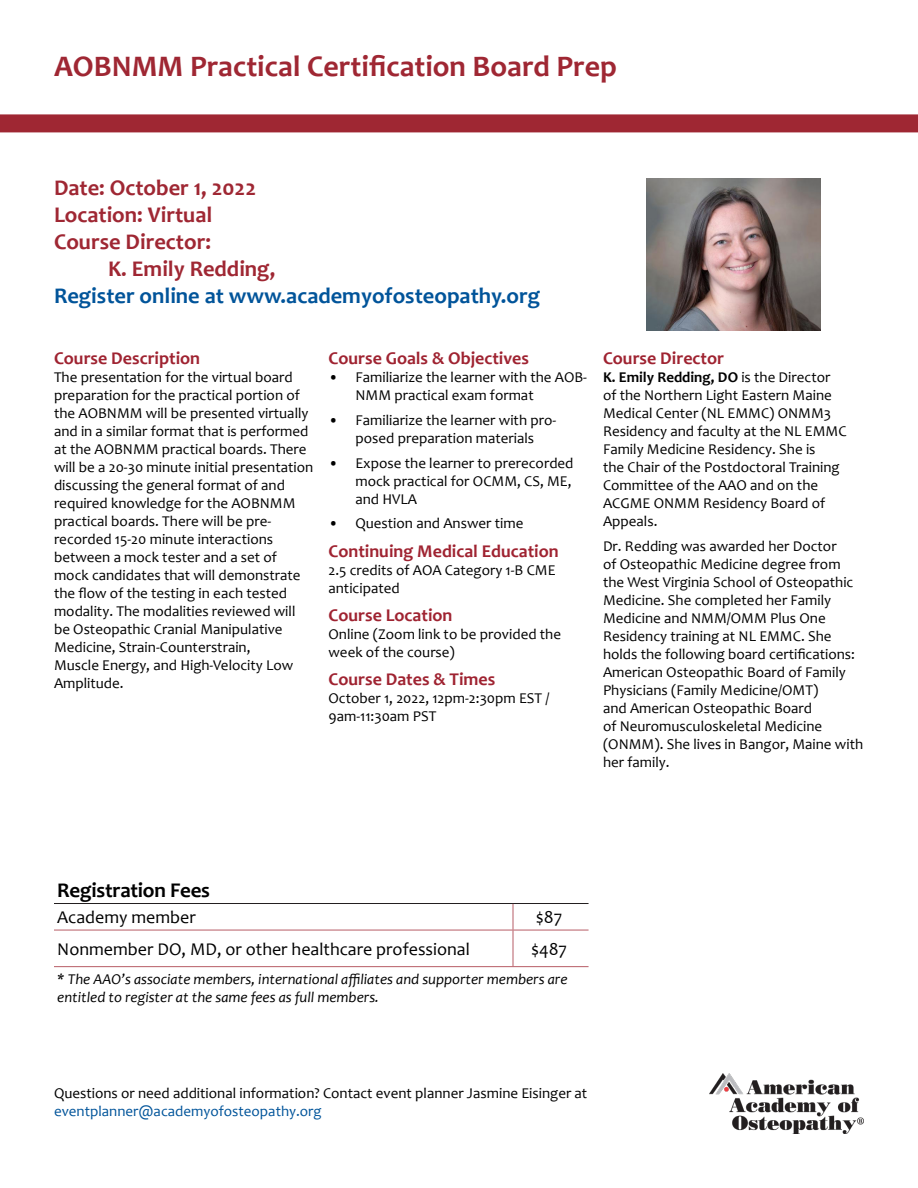
<style>
.page{position:relative;width:918px;height:1188px;background:#fff}
.page>*{position:absolute;margin:0;border:0;box-sizing:border-box;transform-origin:0 0}
.t1{font:700 30px "Candara";color:#9f2733}
.t2{font:700 22.5px/27px "Candara";color:#9f2733}
.Flier_body_text{font:700 22.5px "Candara";color:#01549a}
.t3{font:700 21px "Candara";letter-spacing:-.01em;color:#000}
.Flier_section_header{font:700 18px "Candara";color:#9f2331}
.t4{font:18px "Candara";color:#000}
.Flier_body_text-2{font:15px/18px "Candara";color:#000}
.t5{font:italic 15px/18px "Candara";color:#000}
.s1{font-weight:700}
.s2{color:#01549a}
</style>
<div class="page">
<hr style="left:54px;top:903px;width:459px;height:1px;background:#231f20">
<hr style="left:513px;top:903px;width:76px;height:1px;background:#231f20">
<svg style="left:513px;top:904px;width:1px;height:26px"></svg>
<hr style="left:54px;top:930px;width:459px;height:1px;background:#b75d66">
<hr style="left:513px;top:930px;width:76px;height:1px;background:#b75d66">
<hr style="left:513px;top:930px;width:1px;height:36px;background:#b75d66">
<hr style="left:54px;top:966px;width:459px;height:1px;background:#b75d66">
<hr style="left:513px;top:966px;width:76px;height:1px;background:#b75d66">
<div style="left:0;top:114px;width:918px;height:18px;background:#9f2733"></div>
<img style="left:710px;top:1073px;width:154px;height:61px">
<img style="left:647px;top:179px;width:173px;height:151px">
<p class="t1" style="left:54px;top:47px;width:564px">AOBNMM Practical Certification Board Prep</p>
<p class="t2" style="left:54px;top:174px;width:204px">Date: October 1, 2022</p>
<p class="t2" style="left:54px;top:201px;width:160px">Location: Virtual</p>
<p class="t2" style="left:108px;top:228px;width:169px;text-indent:-54px">Course Director:<br>K. Emily Redding,</p>
<p class="Flier_body_text" style="left:54px;top:282px;width:488px">Register online at www.academyofosteopathy.org</p>
<p class="Flier_section_header" style="left:54px;top:347px;width:148px">Course Description</p>
<p class="Flier_body_text-2" style="left:54px;top:368px;width:261px">The presentation for the virtual board preparation for the practical portion of the AOBNMM will be presented virtually and in a similar format that is performed at the AOBNMM practical boards. There will be a 20-30 minute initial presentation discussing the general format of and required knowledge for the AOBNMM practical boards. There will be pre&shy;recorded 15-20 minute interactions between a mock tester and a set of mock candidates that will demonstrate the flow of the testing in each tested modality. The modalities reviewed will be Osteopathic Cranial Manipulative Medicine, Strain-Counterstrain,<br>Muscle Energy, and High-Velocity Low Amplitude.</p>
<p class="Flier_section_header" style="left:328px;top:347px;width:202px">Course Goals &amp; Objectives</p>
<p class="Flier_body_text-2" style="left:356px;top:368px;width:233px;text-indent:-27px">• Familiarize the learner with the AOB-<br>NMM practical exam format</p>
<p class="Flier_body_text-2" style="left:328px;top:411px;width:229px;text-align:center">• Familiarize the learner with pro&shy;posed preparation materials</p>
<p class="Flier_body_text-2" style="left:356px;top:454px;width:220px;text-indent:-27px">• Expose the learner to prerecorded mock practical for OCMM, CS, ME, and HVLA</p>
<p class="Flier_body_text-2" style="left:328px;top:514px;width:196px">• Question and Answer time</p>
<p class="Flier_section_header" style="left:328px;top:540px;width:232px">Continuing Medical Education</p>
<p class="Flier_body_text-2" style="left:328px;top:561px;width:229px">2.5 credits of AOA Category 1-B CME anticipated</p>
<p class="Flier_section_header" style="left:328px;top:604px;width:125px">Course Location</p>
<p class="Flier_body_text-2" style="left:328px;top:625px;width:234px">Online (Zoom link to be provided the week of the course)</p>
<p class="Flier_section_header" style="left:328px;top:668px;width:168px">Course Dates &amp; Times</p>
<p class="Flier_body_text-2" style="left:328px;top:689px;width:222px">October 1, 2022, 12pm-2:30pm EST /<br>9am-11:30am PST</p>
<p class="Flier_section_header" style="left:603px;top:347px;width:123px">Course Director</p>
<p class="Flier_body_text-2" style="left:603px;top:368px;width:245px"><span class="s1">K. Emily Redding, DO</span> is the Director of the Northern Light Eastern Maine<br>Medical Center (NL EMMC) ONMM3<br>Residency and faculty at the NL EMMC<br>Family Medicine Residency. She is<br>the Chair of the Postdoctoral Training<br>Committee of the AAO and on the<br>ACGME ONMM Residency Board of<br>Appeals.</p>
<p class="Flier_body_text-2" style="left:603px;top:537px;width:262px">Dr. Redding was awarded her Doctor<br>of Osteopathic Medicine degree from the West Virginia School of Osteopathic Medicine. She completed her Family Medicine and NMM/OMM Plus One Residency training at NL EMMC. She holds the following board certifications:<br>American Osteopathic Board of Family Physicians (Family Medicine/OMT)<br>and American Osteopathic Board<br>of Neuromusculoskeletal Medicine (ONMM). She lives in Bangor, Maine with her family.</p>
<p class="t3" style="left:57px;top:877px;width:154px">Registration Fees</p>
<p class="t4" style="left:57px;top:906px;width:140px">Academy member</p>
<p class="t4" style="left:536px;top:906px;width:28px">$87</p>
<p class="t4" style="left:57px;top:938px;width:414px">Nonmember DO, MD, or other healthcare professional</p>
<p class="t4" style="left:531px;top:938px;width:37px">$487</p>
<p class="t5" style="left:57px;top:970px;width:512px">* The AAO’s associate members, international affiliates and supporter members are entitled to register at the same fees as full members.</p>
<p class="Flier_body_text-2" style="left:54px;top:1084px;width:535px">Questions or need additional information? Contact event planner Jasmine Eisinger at <span class="s2">eventplanner@academyofosteopathy.org</span></p>
</div>
